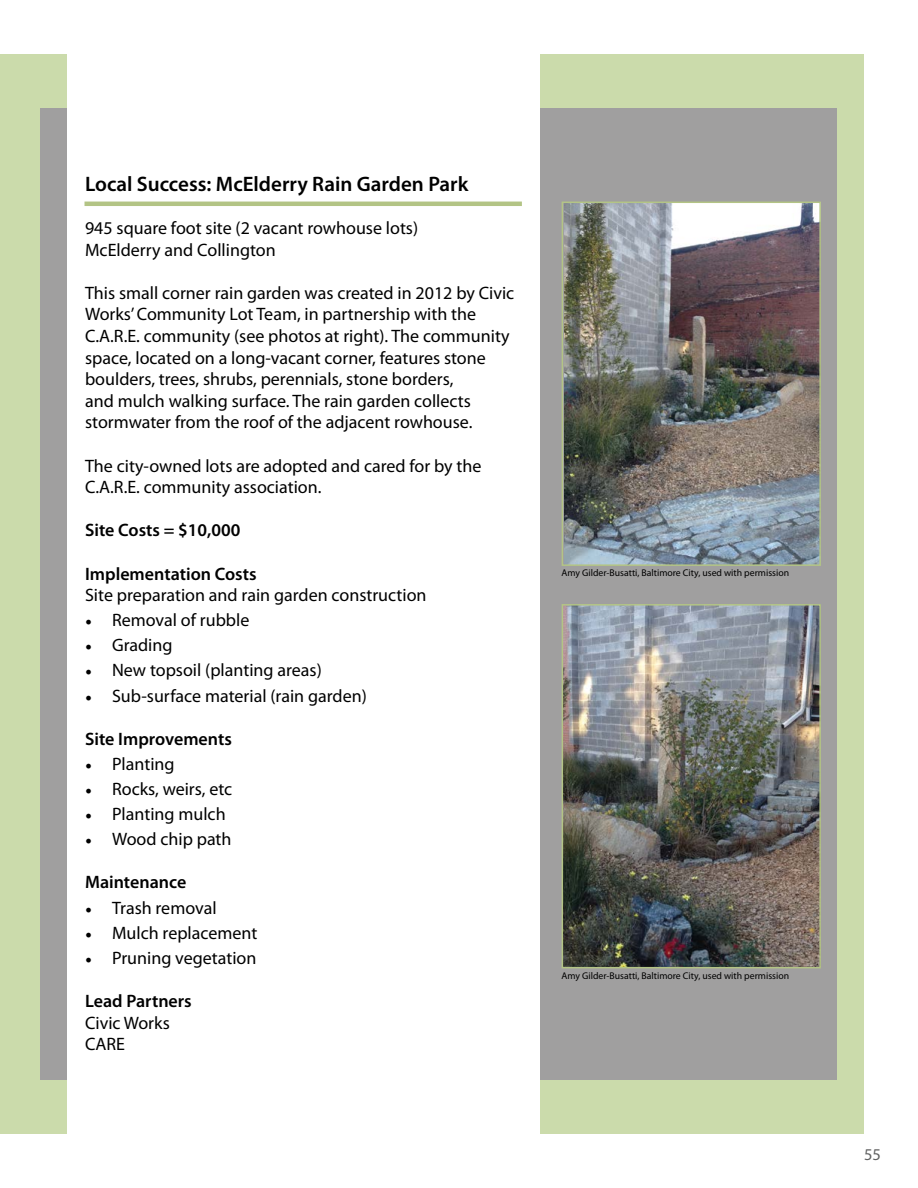
<style>
.page{position:relative;width:918px;height:1188px;background:#fff}
.page>*{position:absolute;margin:0;border:0;box-sizing:border-box;transform-origin:0 0}
.t1{font:600 21px "Myriad Pro";color:#000}
.t2{font:18px/21.6px "Myriad Pro";color:#000}
.t3{font:600 18px "Myriad Pro";color:#000}
.t4{font:16.5px "Myriad Pro";color:#606161}
.photocredit{font:9.75px "Myriad Pro";color:#000}
.s1{font-family:"Minion Pro"}
</style>
<div class="page">
<div style="left:0;top:54px;width:864px;height:1080px;background:#cbdbab"></div>
<div style="left:40px;top:108px;width:797px;height:972px;background:#a09f9f"></div>
<div style="left:67px;top:0;width:472px;height:1188px;background:#fff"></div>
<hr style="left:85px;top:202px;width:437px;height:4px;background:#b3c485">
<img style="left:565px;top:607px;width:253px;height:358px">
<div style="left:562px;top:604px;width:259px;height:364px;border:2px solid #b3c485"></div>
<img style="left:565px;top:205px;width:253px;height:358px">
<div style="left:562px;top:202px;width:259px;height:364px;border:2px solid #b3c485"></div>
<p class="t1" style="left:85px;top:170px;width:385px">Local Success: McElderry Rain Garden Park</p>
<p class="t2" style="left:85px;top:217px;width:335px">945 square foot site (2 vacant rowhouse lots)</p>
<p class="t2" style="left:85px;top:238px;width:192px">McElderry and Collington</p>
<p class="t2" style="left:85px;top:282px;width:431px">This small corner rain garden was created in 2012 by Civic Works’ Community Lot Team, in partnership with the C.A.R.E. community (see photos at right). The community space, located on a long-vacant corner, features stone boulders, trees, shrubs, perennials, stone borders,<br>and mulch walking surface. The rain garden collects stormwater from the roof of the adjacent rowhouse.</p>
<p class="t2" style="left:85px;top:454px;width:398px">The city-owned lots are adopted and cared for by the<br>C.A.R.E. community association.</p>
<p class="t3" style="left:85px;top:519px;width:157px">Site Costs = $10,000</p>
<p class="t3" style="left:85px;top:562px;width:173px">Implementation Costs</p>
<p class="t2" style="left:85px;top:584px;width:343px">Site preparation and rain garden construction</p>
<p class="t2" style="left:85px;top:609px;width:166px"><span class="s1">•</span> Removal of rubble</p>
<p class="t2" style="left:85px;top:634px;width:89px"><span class="s1">•</span> Grading</p>
<p class="t2" style="left:85px;top:659px;width:238px"><span class="s1">•</span> New topsoil (planting areas)</p>
<p class="t2" style="left:85px;top:684px;width:283px"><span class="s1">•</span> Sub-surface material (rain garden)</p>
<p class="t3" style="left:85px;top:727px;width:148px">Site Improvements</p>
<p class="t2" style="left:85px;top:753px;width:91px"><span class="s1">•</span> Planting</p>
<p class="t2" style="left:85px;top:778px;width:149px"><span class="s1">•</span> Rocks, weirs, etc</p>
<p class="t2" style="left:85px;top:803px;width:142px"><span class="s1">•</span> Planting mulch</p>
<p class="t2" style="left:85px;top:828px;width:148px"><span class="s1">•</span> Wood chip path</p>
<p class="t3" style="left:85px;top:871px;width:103px">Maintenance</p>
<p class="t2" style="left:85px;top:896px;width:133px"><span class="s1">•</span> Trash removal</p>
<p class="t2" style="left:85px;top:921px;width:174px"><span class="s1">•</span> Mulch replacement</p>
<p class="t2" style="left:85px;top:947px;width:173px"><span class="s1">•</span> Pruning vegetation</p>
<p class="t3" style="left:85px;top:989px;width:108px">Lead Partners</p>
<p class="t2" style="left:85px;top:1011px;width:86px">Civic Works</p>
<p class="t2" style="left:85px;top:1033px;width:42px">CARE</p>
<p class="photocredit" style="left:562px;top:567px;width:229px">Amy Gilder-Busatti, Baltimore City, used with permission</p>
<p class="photocredit" style="left:562px;top:969px;width:229px">Amy Gilder-Busatti, Baltimore City, used with permission</p>
<p class="t4" style="left:864px;top:1144px;width:18px">55</p>
</div>
